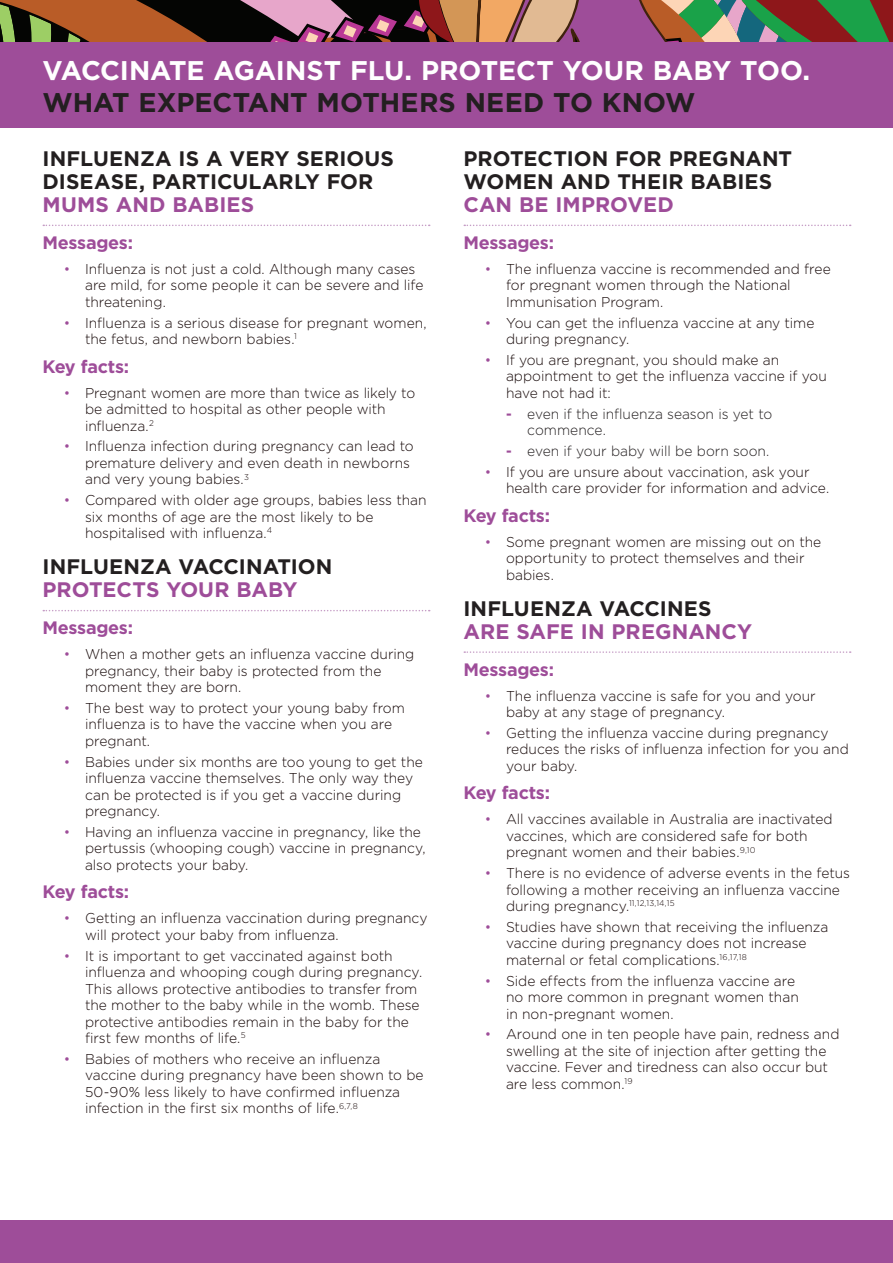
<style>
.page{position:relative;width:893px;height:1263px;background:#fff}
.page>*{position:absolute;margin:0;border:0;box-sizing:border-box;transform-origin:0 0}
.Header_2_copy{font:700 27px "Gotham";letter-spacing:-.01em;color:#fff}
.Header_2_-_PURPLE_co{font:700 27px "Gotham";color:#231f20}
.Header_2_-_PURPLE{font:700 21px/23.1px "Gotham";color:#231f20}
.Header_2_-_PURPLE-2{font:700 21px/23.1px "Gotham";color:#9e4d99}
.Purple_Sub{font:700 18px "Gotham";letter-spacing:-.015em;color:#9e4d99}
.t1{font:300 14.25px/16.5px "Gotham";letter-spacing:-.005em;color:#170909}
.t2{font:300 14.25px/16.5px "Gotham";letter-spacing:-.005em;color:#231f20}
.s1{color:#9e4d99}
.s2{font-weight:700;color:#9e4d99}
.s3{color:#231f20}
</style>
<div class="page">
<div style="left:0;top:1220px;width:893px;height:43px;background:#9e4d99"></div>
<svg style="left:0;top:0;width:893px;height:43px;background:#805b4d"></svg>
<svg style="left:43px;top:225px;width:387px;height:1px"></svg>
<svg style="left:43px;top:610px;width:387px;height:1px"></svg>
<svg style="left:464px;top:225px;width:387px;height:1px"></svg>
<svg style="left:464px;top:651px;width:387px;height:2px"></svg>
<div style="left:0;top:43px;width:893px;height:85px;background:#9e4d99"></div>
<p class="Header_2_copy" style="left:43px;top:53px;width:769px">VACCINATE AGAINST FLU. PROTECT YOUR BABY TOO.</p>
<p class="Header_2_-_PURPLE_co" style="left:43px;top:84px;width:655px">WHAT EXPECTANT MOTHERS NEED TO KNOW</p>
<p class="Header_2_-_PURPLE" style="left:43px;top:147px;width:353px">INFLUENZA IS A VERY SERIOUS<br>DISEASE, PARTICULARLY FOR<br><span class="s1">MUMS AND BABIES</span></p>
<p class="Purple_Sub" style="left:43px;top:231px;width:92px">Messages:</p>
<p class="t1" style="left:85px;top:260px;width:340px;text-indent:-21px"><span class="s1">•</span> Influenza is not just a cold. Although many cases are mild, for some people it can be severe and life threatening.</p>
<p class="t1" style="left:85px;top:314px;width:343px;text-indent:-21px"><span class="s1">•</span> Influenza is a serious disease for pregnant women, the fetus, and newborn babies.<sup>1</sup></p>
<p class="Purple_Sub" style="left:43px;top:354px;width:88px">Key facts:</p>
<p class="t1" style="left:85px;top:384px;width:332px;text-indent:-21px"><span class="s1">•</span> Pregnant women are more than twice as likely to be admitted to hospital as other people with influenza.<sup>2</sup></p>
<p class="t1" style="left:85px;top:438px;width:330px;text-indent:-21px"><span class="s1">•</span> Influenza infection during pregnancy can lead to premature delivery and even death in newborns and very young babies.<sup>3</sup></p>
<p class="t1" style="left:85px;top:491px;width:343px;text-indent:-21px"><span class="s1">•</span> Compared with older age groups, babies less than six months of age are the most likely to be hospitalised with influenza.<sup>4</sup></p>
<p class="Header_2_-_PURPLE" style="left:43px;top:555px;width:291px">INFLUENZA VACCINATION<br><span class="s1">PROTECTS YOUR BABY</span></p>
<p class="Purple_Sub" style="left:43px;top:616px;width:92px">Messages:</p>
<p class="t1" style="left:85px;top:645px;width:331px;text-indent:-21px"><span class="s1">•</span> When a mother gets an influenza vaccine during pregnancy, their baby is protected from the moment they are born.</p>
<p class="t1" style="left:85px;top:699px;width:321px;text-indent:-21px"><span class="s1">•</span> The best way to protect your young baby from influenza is to have the vaccine when you are pregnant.</p>
<p class="t1" style="left:85px;top:753px;width:339px;text-indent:-21px"><span class="s1">•</span> Babies under six months are too young to get the influenza vaccine themselves. The only way they can be protected is if you get a vaccine during pregnancy.</p>
<p class="t1" style="left:85px;top:823px;width:342px;text-indent:-21px"><span class="s1">•</span> Having an influenza vaccine in pregnancy, like the pertussis (whooping cough) vaccine in pregnancy, also protects your baby.</p>
<p class="Purple_Sub" style="left:43px;top:880px;width:88px">Key facts:</p>
<p class="t1" style="left:85px;top:910px;width:344px;text-indent:-21px"><span class="s1">•</span> Getting an influenza vaccination during pregnancy will protect your baby from influenza.</p>
<p class="t1" style="left:85px;top:947px;width:339px;text-indent:-21px"><span class="s1">•</span> It is important to get vaccinated against both influenza and whooping cough during pregnancy.<br>This allows protective antibodies to transfer from the mother to the baby while in the womb. These protective antibodies remain in the baby for the first few months of life.<sup>5</sup></p>
<p class="t1" style="left:85px;top:1050px;width:340px;text-indent:-21px"><span class="s1">•</span> Babies of mothers who receive an influenza vaccine during pregnancy have been shown to be 50-90% less likely to have confirmed influenza infection in the first six months of life.<sup>6,7,8</sup></p>
<p class="Header_2_-_PURPLE" style="left:463px;top:147px;width:330px">PROTECTION FOR PREGNANT<br>WOMEN AND THEIR BABIES<br><span class="s1">CAN BE IMPROVED</span></p>
<p class="Purple_Sub" style="left:463px;top:231px;width:92px">Messages:</p>
<p class="t1" style="left:506px;top:260px;width:326px;text-indent:-21px"><span class="s1">•</span> The influenza vaccine is recommended and free for pregnant women through the National<br>Immunisation Program.</p>
<p class="t1" style="left:506px;top:314px;width:310px;text-indent:-21px"><span class="s1">•</span> You can get the influenza vaccine at any time during pregnancy.</p>
<p class="t1" style="left:506px;top:351px;width:322px;text-indent:-21px"><span class="s1">•</span> If you are pregnant, you should make an appointment to get the influenza vaccine if you have not had it:</p>
<p class="t2" style="left:527px;top:405px;width:247px;text-indent:-21px"><span class="s2">-</span> even if the influenza season is yet to commence.</p>
<p class="t2" style="left:506px;top:442px;width:265px"><span class="s2">-</span> even if your baby will be born soon.</p>
<p class="t1" style="left:506px;top:463px;width:325px;text-indent:-21px"><span class="s1">•</span> If you are unsure about vaccination, ask your health care provider for information and advice.</p>
<p class="Purple_Sub" style="left:463px;top:503px;width:88px">Key facts:</p>
<p class="t1" style="left:506px;top:533px;width:317px;text-indent:-21px"><span class="s1">•</span> Some pregnant women are missing out on the opportunity to protect themselves and their babies.</p>
<p class="Header_2_-_PURPLE-2" style="left:463px;top:596px;width:290px"><span class="s3">INFLUENZA VACCINES<br></span>ARE SAFE IN PREGNANCY</p>
<p class="Purple_Sub" style="left:463px;top:657px;width:92px">Messages:</p>
<p class="t1" style="left:506px;top:687px;width:311px;text-indent:-21px"><span class="s1">•</span> The influenza vaccine is safe for you and your baby at any stage of pregnancy.</p>
<p class="t1" style="left:506px;top:724px;width:344px;text-indent:-21px"><span class="s1">•</span> Getting the influenza vaccine during pregnancy reduces the risks of influenza infection for you and your baby.</p>
<p class="Purple_Sub" style="left:463px;top:781px;width:88px">Key facts:</p>
<p class="t1" style="left:506px;top:811px;width:328px;text-indent:-21px"><span class="s1">•</span> All vaccines available in Australia are inactivated vaccines, which are considered safe for both pregnant women and their babies.<sup>9,10</sup></p>
<p class="t1" style="left:506px;top:864px;width:346px;text-indent:-21px"><span class="s1">•</span> There is no evidence of adverse events in the fetus following a mother receiving an influenza vaccine during pregnancy.<sup>11,12,13,14,15</sup></p>
<p class="t1" style="left:506px;top:918px;width:324px;text-indent:-21px"><span class="s1">•</span> Studies have shown that receiving the influenza vaccine during pregnancy does not increase maternal or fetal complications.<sup>16,17,18</sup></p>
<p class="t1" style="left:506px;top:972px;width:294px;text-indent:-21px"><span class="s1">•</span> Side effects from the influenza vaccine are no more common in pregnant women than in non-pregnant women.</p>
<p class="t1" style="left:506px;top:1026px;width:335px;text-indent:-21px"><span class="s1">•</span> Around one in ten people have pain, redness and swelling at the site of injection after getting the vaccine. Fever and tiredness can also occur but are less common.<sup>19</sup></p>
</div>
